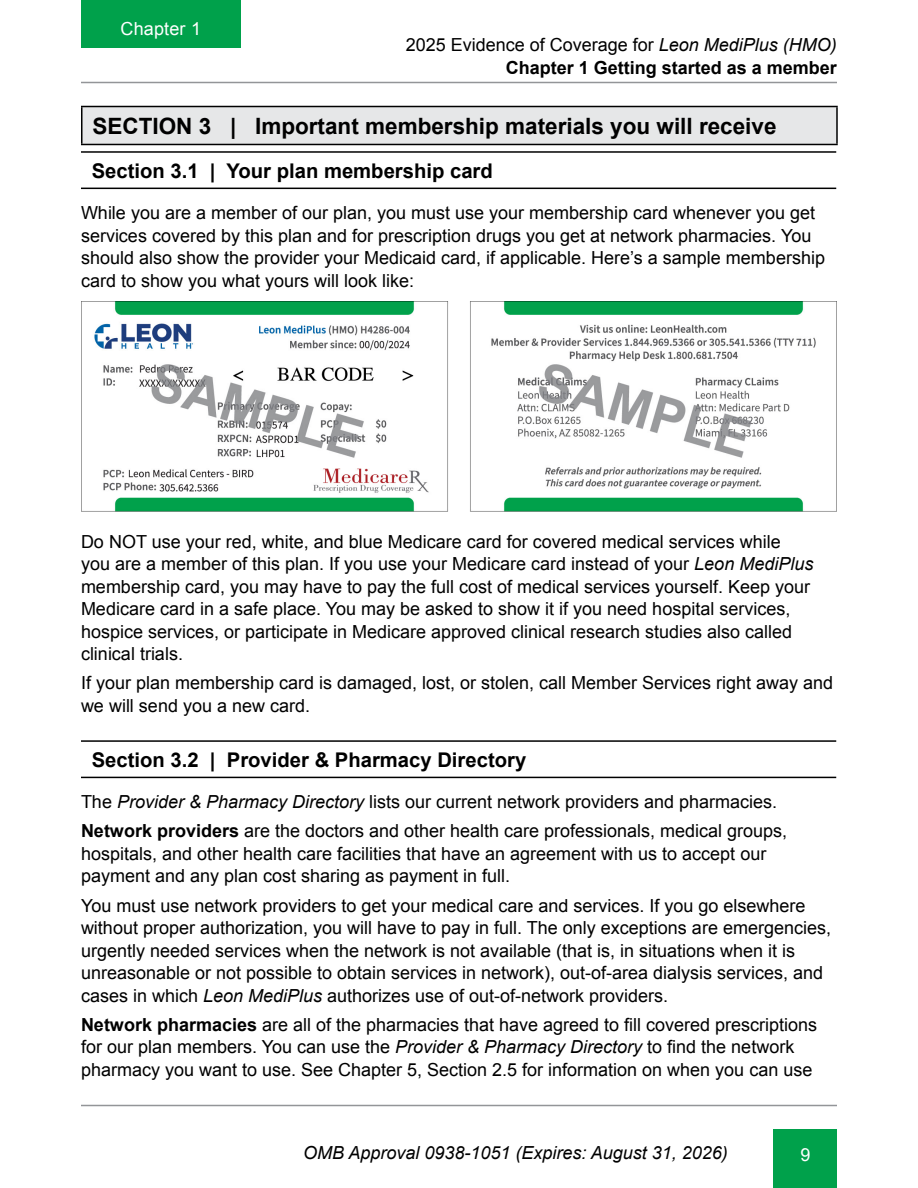
<style>
.page{position:relative;width:918px;height:1188px;background:#fff}
.page>*{position:absolute;margin:0;border:0;box-sizing:border-box;transform-origin:0 0}
.t1{font:700 22.5px "Arial";color:#000}
.t2{font:700 20.25px "Arial";color:#000}
.t3{font:18px/22.5px "Arial";color:#000}
.t4{font:700 18px/22.8px "Arial";color:#000;text-align:right}
.t5{font:italic 18px "Arial";color:#000}
.t6{font:18px "Arial";letter-spacing:.01em;color:#fff}
.s1{font-weight:400}
.s2{font-weight:400;font-style:italic}
.s3{font-style:italic}
.s4{font-weight:700}
</style>
<div class="page">
<hr style="left:81px;top:82px;width:756px;height:1px;background:#939598">
<hr style="left:81px;top:1105px;width:756px;height:1px;background:#939598">
<div style="left:774px;top:1129px;width:63px;height:59px;background:#00a14b"></div>
<div style="left:81px;top:0;width:160px;height:48px;background:#00a14b"></div>
<div style="left:82px;top:106px;width:755px;height:38px;background:#e6e7e8"></div>
<hr style="left:81px;top:107px;width:1px;height:37px;background:#000">
<hr style="left:81px;top:106px;width:757px;height:1px;background:#000">
<hr style="left:836px;top:107px;width:2px;height:37px;background:#000">
<hr style="left:81px;top:144px;width:757px;height:1px;background:#000">
<hr style="left:81px;top:151px;width:755px;height:2px;background:#000">
<hr style="left:81px;top:188px;width:755px;height:1px;background:#000">
<img style="left:81px;top:301px;width:756px;height:210px">
<hr style="left:81px;top:740px;width:755px;height:2px;background:#000">
<hr style="left:81px;top:777px;width:755px;height:1px;background:#000">
<p class="t6" style="left:121px;top:17px;width:82px">Chapter 1</p>
<p class="t4" style="left:406px;top:34px;width:433px"><span class="s1">2025 Evidence of Coverage for</span> <span class="s2">Leon MediPlus (HMO)<br></span>Chapter 1 Getting started as a member</p>
<p class="t1" style="left:93px;top:111px;width:686px">SECTION 3 | Important membership materials you will receive</p>
<p class="t2" style="left:92px;top:157px;width:403px">Section 3.1 | Your plan membership card</p>
<p class="t3" style="left:81px;top:202px;width:746px">While you are a member of our plan, you must use your membership card whenever you get services covered by this plan and for prescription drugs you get at network pharmacies. You should also show the provider your Medicaid card, if applicable. Here’s a sample membership card to show you what yours will look like:</p>
<p class="t3" style="left:81px;top:530px;width:734px">Do NOT use your red, white, and blue Medicare card for covered medical services while you are a member of this plan. If you use your Medicare card instead of your <span class="s3">Leon MediPlus </span>membership card, you may have to pay the full cost of medical services yourself. Keep your Medicare card in a safe place. You may be asked to show it if you need hospital services, hospice services, or participate in Medicare approved clinical research studies also called clinical trials.</p>
<p class="t3" style="left:81px;top:672px;width:754px">If your plan membership card is damaged, lost, or stolen, call Member Services right away and we will send you a new card.</p>
<p class="t2" style="left:92px;top:746px;width:436px">Section 3.2 | Provider &amp; Pharmacy Directory</p>
<p class="t3" style="left:81px;top:787px;width:708px;line-height:29.2px">The <span class="s3">Provider &amp; Pharmacy Directory</span> lists our current network providers and pharmacies.<br><span class="s4">Network providers</span> are the doctors and other health care professionals, medical groups,</p>
<p class="t3" style="left:81px;top:843px;width:687px">hospitals, and other health care facilities that have an agreement with us to accept our payment and any plan cost sharing as payment in full.</p>
<p class="t3" style="left:81px;top:894px;width:752px">You must use network providers to get your medical care and services. If you go elsewhere without proper authorization, you will have to pay in full. The only exceptions are emergencies, urgently needed services when the network is not available (that is, in situations when it is unreasonable or not possible to obtain services in network), out-of-area dialysis services, and cases in which <span class="s3">Leon MediPlus</span> authorizes use of out-of-network providers.</p>
<p class="t3" style="left:81px;top:1014px;width:738px"><span class="s4">Network pharmacies</span> are all of the pharmacies that have agreed to fill covered prescriptions for our plan members. You can use the <span class="s3">Provider &amp; Pharmacy Directory</span> to find the network pharmacy you want to use. See Chapter 5, Section 2.5 for information on when you can use</p>
<p class="t5" style="left:303px;top:1141px;width:426px">OMB Approval 0938-1051 (Expires: August 31, 2026)</p>
<p class="t6" style="left:800px;top:1142px;width:12px">9</p>
</div>
